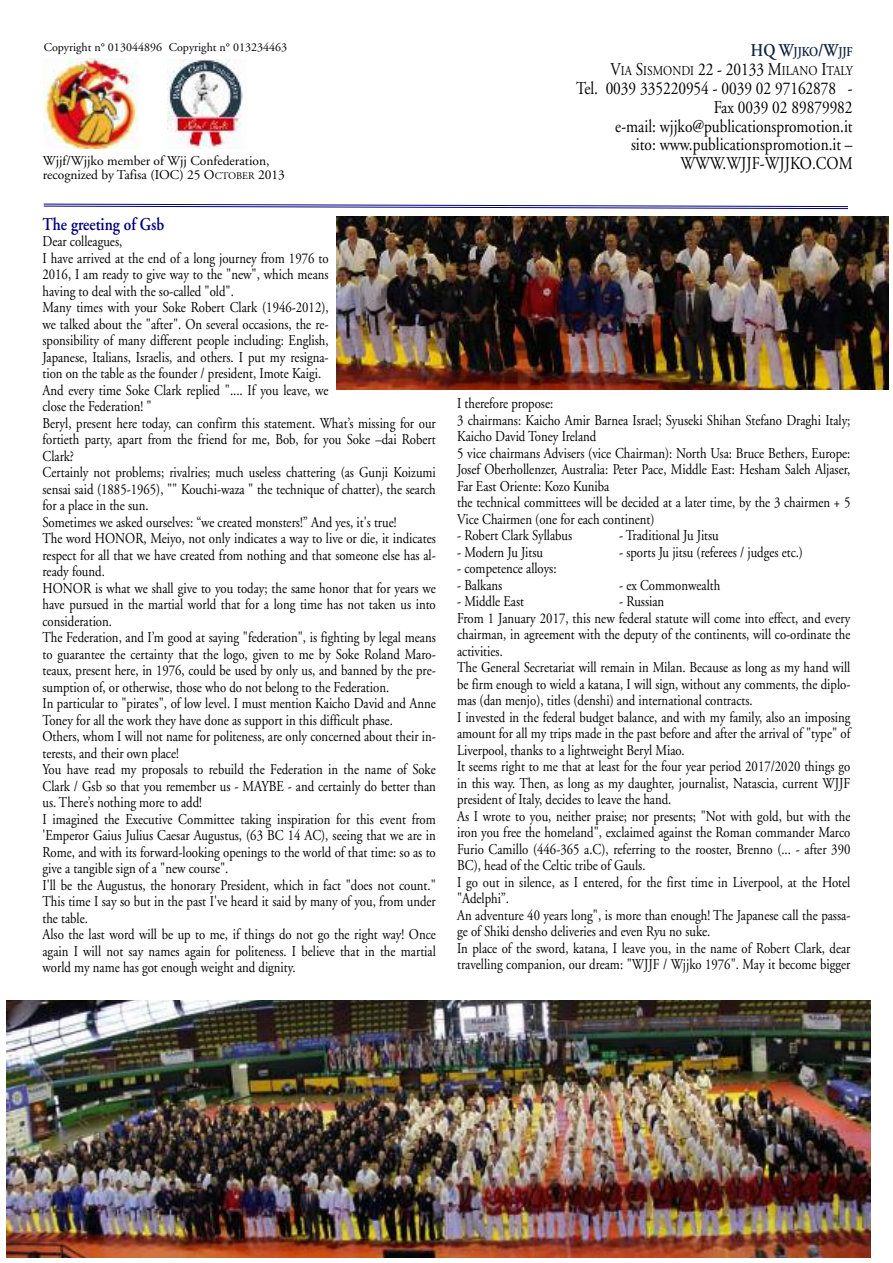
<style>
.page{position:relative;width:893px;height:1263px;background:#fff}
.page>*{position:absolute;margin:0;border:0;box-sizing:border-box;transform-origin:0 0}
.t1{font:18px/18.9px "Adobe Garamond";color:#000;text-align:right;scale:.85 1}
.t2{font:600 18px "Adobe Garamond";color:#000080;scale:.85 1}
.t3{font:15px/16.5px "Adobe Garamond";color:#000;scale:.85 1}
.t4{font:13.5px/14.4px "Adobe Garamond";color:#000}
.t5{font:13.5px/18.9px "Adobe Garamond";color:#000;text-align:right;scale:.85 1}
.t6{font:12px "Adobe Garamond";color:#000}
.s1{font-size:10.2px}
.s2{font-weight:600;font-size:18px;color:#0f243e}
.s3{font-weight:600;color:#0f243e}
.s4{font-size:18px}
</style>
<div class="page">
<img style="left:43px;top:59px;width:96px;height:90px">
<svg style="left:43px;top:203px;width:805px;height:7px"></svg>
<img style="left:168px;top:60px;width:76px;height:88px">
<img style="left:7px;top:1000px;width:864px;height:258px">
<img style="left:336px;top:217px;width:552px;height:173px">
<p class="t6" style="left:44px;top:43px;width:120px">Copyright n° 013044896</p>
<p class="t6" style="left:169px;top:43px;width:120px">Copyright n° 013234463</p>
<p class="t4" style="left:43px;top:155px;width:244px">Wjjf/Wjjko member of Wjj Confederation, recognized by Tafisa (IOC) 25 O<span class="s1">CTOBER</span> 2013</p>
<p class="t2" style="left:43px;top:217px;width:145px">The greeting of Gsb</p>
<p class="t3" style="left:42px;top:235px;width:464px">Dear colleagues,<br>I have arrived at the end of a long journey from 1976 to<br>2016, I am ready to give way to the "new", which means<br>having to deal with the so-called "old".<br>Many times with your Soke Robert Clark (1946-2012),<br>we talked about the "after". On several occasions, the re-<br>sponsibility of many different people including: English,<br>Japanese, Italians, Israelis, and others. I put my resigna-<br>tion on the table as the founder / president, Imote Kaigi.<br>And every time Soke Clark replied ".... If you leave, we<br>close the Federation! "<br>Beryl, present here today, can confirm this statement. What’s missing for our fortieth party, apart from the friend for me, Bob, for you Soke –dai Robert Clark?<br>Certainly not problems; rivalries; much useless chattering (as Gunji Koizumi sensai said (1885-1965), "" Kouchi-waza " the technique of chatter), the search for a place in the sun.<br>Sometimes we asked ourselves: “we created monsters!” And yes, it's true!<br>The word HONOR, Meiyo, not only indicates a way to live or die, it indicates respect for all that we have created from nothing and that someone else has al&shy;ready found.<br>HONOR is what we shall give to you today; the same honor that for years we have pursued in the martial world that for a long time has not taken us into consideration.<br>The Federation, and I’m good at saying "federation", is fighting by legal means to guarantee the certainty that the logo, given to me by Soke Roland Maro&shy;teaux, present here, in 1976, could be used by only us, and banned by the pre&shy;sumption of, or otherwise, those who do not belong to the Federation.<br>In particular to "pirates", of low level. I must mention Kaicho David and Anne Toney for all the work they have done as support in this difficult phase.<br>Others, whom I will not name for politeness, are only concerned about their in&shy;terests, and their own place!<br>You have read my proposals to rebuild the Federation in the name of Soke Clark / Gsb so that you remember us - MAYBE - and certainly do better than us. There’s nothing more to add!<br>I imagined the Executive Committee taking inspiration for this event from 'Emperor Gaius Julius Caesar Augustus, (63 BC 14 AC), seeing that we are in Rome, and with its forward-looking openings to the world of that time: so as to give a tangible sign of a "new course".<br>I'll be the Augustus, the honorary President, which in fact "does not count." This time I say so but in the past I've heard it said by many of you, from under the table.<br>Also the last word will be up to me, if things do not go the right way! Once again I will not say names again for politeness. I believe that in the martial world my name has got enough weight and dignity.</p>
<p class="t5" style="left:611px;top:43px;width:286px"><span class="s2">HQ W</span><span class="s3">JJKO</span><span class="s2">/W</span><span class="s3">JJF<br></span><span class="s4">V</span>IA <span class="s4">S</span>ISMONDI <span class="s4">22 - 20133 M</span>ILANO <span class="s4">I</span>TALY</p>
<p class="t1" style="left:576px;top:80px;width:327px">Tel. 0039 335220954 - 0039 02 97162878 -<br>Fax 0039 02 89879982<br>e-mail: wjjko@publicationspromotion.it<br>sito: www.publicationspromotion.it –<br>WWW.WJJF-WJJKO.COM</p>
<p class="t3" style="left:457px;top:396px;width:464px">I therefore propose:<br>3 chairmans: Kaicho Amir Barnea Israel; Syuseki Shihan Stefano Draghi Italy; Kaicho David Toney Ireland<br>5 vice chairmans Advisers (vice Chairman): North Usa: Bruce Bethers, Europe:<br>Josef Oberhollenzer, Australia: Peter Pace, Middle East: Hesham Saleh Aljaser, Far East Oriente: Kozo Kuniba<br>the technical committees will be decided at a later time, by the 3 chairmen + 5<br>Vice Chairmen (one for each continent)</p>
<p class="t3" style="left:457px;top:528px;width:137px">- Robert Clark Syllabus</p>
<p class="t3" style="left:619px;top:528px;width:119px">- Traditional Ju Jitsu</p>
<p class="t3" style="left:457px;top:545px;width:103px">- Modern Ju Jitsu</p>
<p class="t3" style="left:619px;top:545px;width:218px">- sports Ju jitsu (referees / judges etc.)</p>
<p class="t3" style="left:457px;top:561px;width:119px">- competence alloys:</p>
<p class="t3" style="left:457px;top:578px;width:55px">- Balkans</p>
<p class="t3" style="left:619px;top:578px;width:121px">- ex Commonwealth</p>
<p class="t3" style="left:457px;top:594px;width:80px">- Middle East</p>
<p class="t3" style="left:457px;top:594px;width:464px;text-indent:162px">- Russian<br>From 1 January 2017, this new federal statute will come into effect, and every chairman, in agreement with the deputy of the continents, will co-ordinate the activities.<br>The General Secretariat will remain in Milan. Because as long as my hand will be firm enough to wield a katana, I will sign, without any comments, the diplo&shy;mas (dan menjo), titles (denshi) and international contracts.<br>I invested in the federal budget balance, and with my family, also an imposing amount for all my trips made in the past before and after the arrival of "type" of Liverpool, thanks to a lightweight Beryl Miao.<br>It seems right to me that at least for the four year period 2017/2020 things go in this way. Then, as long as my daughter, journalist, Natascia, current WJJF president of Italy, decides to leave the hand.<br>As I wrote to you, neither praise; nor presents; "Not with gold, but with the iron you free the homeland", exclaimed against the Roman commander Marco Furio Camillo (446-365 a.C), referring to the rooster, Brenno (... - after 390<br>BC), head of the Celtic tribe of Gauls.<br>I go out in silence, as I entered, for the first time in Liverpool, at the Hotel "Adelphi”.<br>An adventure 40 years long", is more than enough! The Japanese call the passa&shy;ge of Shiki densho deliveries and even Ryu no suke.<br>In place of the sword, katana, I leave you, in the name of Robert Clark, dear travelling companion, our dream: "WJJF / Wjjko 1976". May it become bigger</p>
</div>
